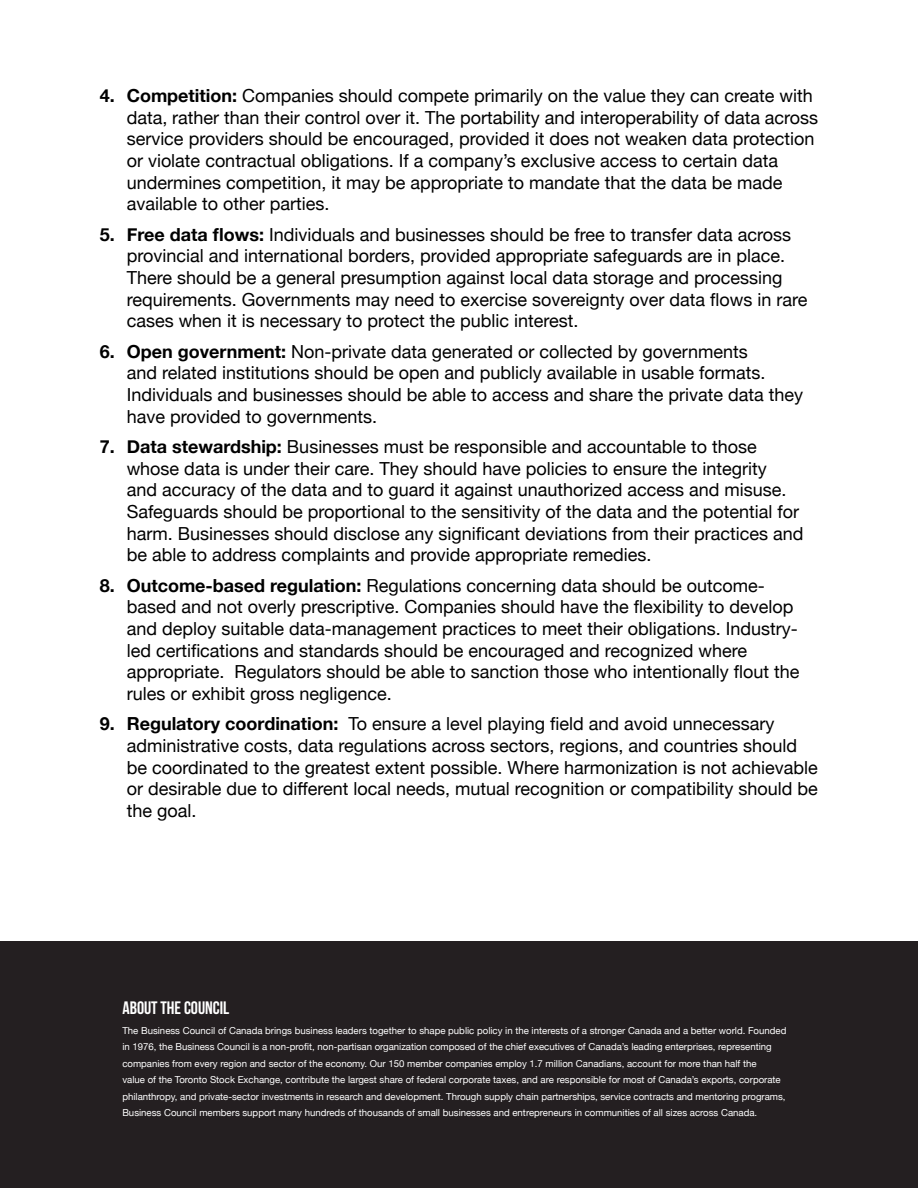
<style>
.page{position:relative;width:918px;height:1188px;background:#fff}
.page>*{position:absolute;margin:0;border:0;box-sizing:border-box;transform-origin:0 0}
.t1{font:18px/21.6px "Helvetica Neue";color:#000}
.t2{font:700 18px "Bebas Neue";color:#fff}
.t3{font:9.6px/16.5px "Helvetica Neue";color:#fff}
.s1{font-weight:700}
</style>
<div class="page">
<div style="left:0;top:941px;width:918px;height:247px;background:#241f21"></div>
<p class="t1" style="left:127px;top:86px;width:693px;text-indent:-27px"><span class="s1">4. Competition:</span> Companies should compete primarily on the value they can create with data, rather than their control over it. The portability and interoperability of data across service providers should be encouraged, provided it does not weaken data protection or violate contractual obligations. If a company’s exclusive access to certain data undermines competition, it may be appropriate to mandate that the data be made available to other parties.</p>
<p class="t1" style="left:127px;top:225px;width:682px;text-indent:-27px"><span class="s1">5. Free data flows:</span> Individuals and businesses should be free to transfer data across provincial and international borders, provided appropriate safeguards are in place.<br>There should be a general presumption against local data storage and processing requirements. Governments may need to exercise sovereignty over data flows in rare cases when it is necessary to protect the public interest.</p>
<p class="t1" style="left:127px;top:342px;width:678px;text-indent:-27px"><span class="s1">6. Open government:</span> Non-private data generated or collected by governments<br>and related institutions should be open and publicly available in usable formats.<br>Individuals and businesses should be able to access and share the private data they have provided to governments.</p>
<p class="t1" style="left:127px;top:437px;width:678px;text-indent:-27px"><span class="s1">7. Data stewardship:</span> Businesses must be responsible and accountable to those whose data is under their care. They should have policies to ensure the integrity<br>and accuracy of the data and to guard it against unauthorized access and misuse.<br>Safeguards should be proportional to the sensitivity of the data and the potential for harm. Businesses should disclose any significant deviations from their practices and be able to address complaints and provide appropriate remedies.</p>
<p class="t1" style="left:127px;top:576px;width:674px;text-indent:-27px"><span class="s1">8. Outcome-based regulation:</span> Regulations concerning data should be outcome&shy;based and not overly prescriptive. Companies should have the flexibility to develop and deploy suitable data-management practices to meet their obligations. Industry&shy;led certifications and standards should be encouraged and recognized where appropriate. Regulators should be able to sanction those who intentionally flout the rules or exhibit gross negligence.</p>
<p class="t1" style="left:127px;top:714px;width:693px;text-indent:-27px"><span class="s1">9. Regulatory coordination:</span> To ensure a level playing field and avoid unnecessary administrative costs, data regulations across sectors, regions, and countries should be coordinated to the greatest extent possible. Where harmonization is not achievable or desirable due to different local needs, mutual recognition or compatibility should be the goal.</p>
<p class="t2" style="left:122px;top:997px;width:109px">ABOUT THE COUNCIL</p>
<p class="t3" style="left:122px;top:1023px;width:666px">The Business Council of Canada brings business leaders together to shape public policy in the interests of a stronger Canada and a better world. Founded in 1976, the Business Council is a non-profit, non-partisan organization composed of the chief executives of Canada’s leading enterprises, representing companies from every region and sector of the economy. Our 150 member companies employ 1.7 million Canadians, account for more than half the<br>value of the Toronto Stock Exchange, contribute the largest share of federal corporate taxes, and are responsible for most of Canada’s exports, corporate philanthropy, and private-sector investments in research and development. Through supply chain partnerships, service contracts and mentoring programs, Business Council members support many hundreds of thousands of small businesses and entrepreneurs in communities of all sizes across Canada.</p>
</div>
